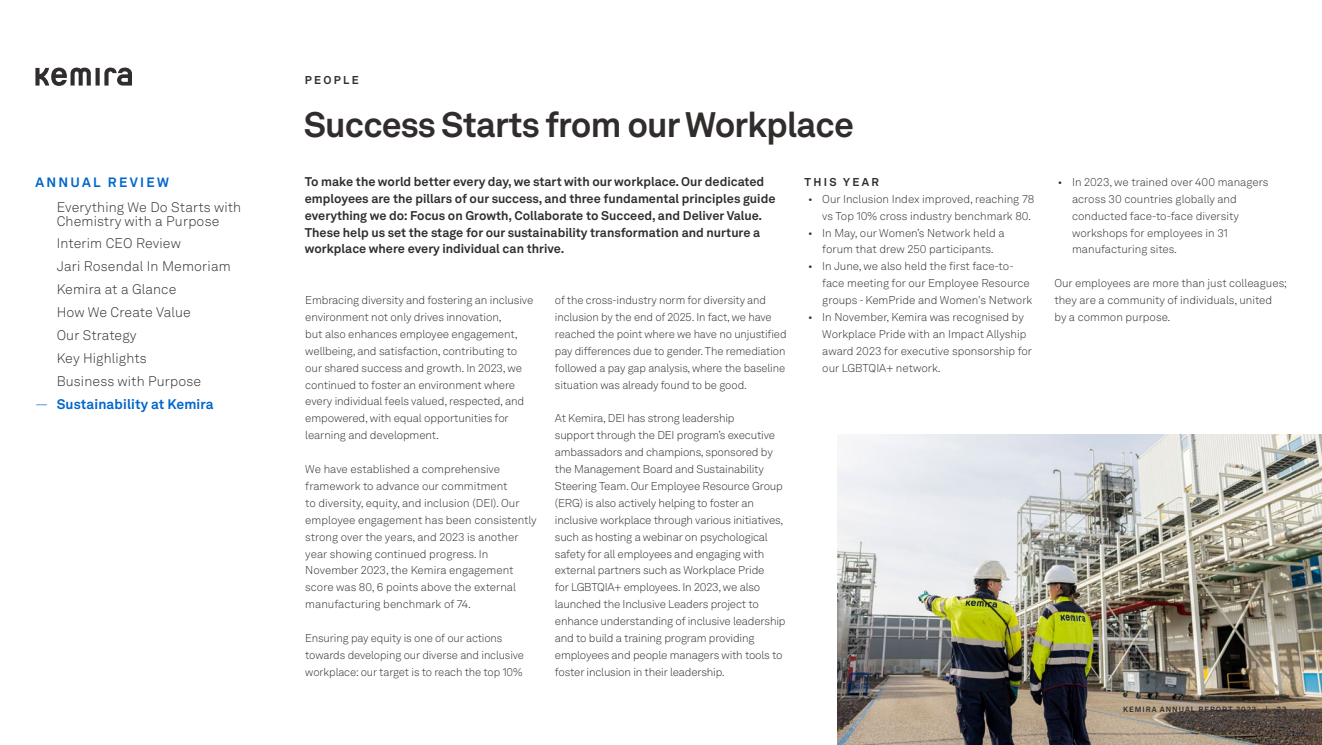
<style>
.page{position:relative;width:1322px;height:745px;background:#fff}
.page>*{position:absolute;margin:0;border:0;box-sizing:border-box;transform-origin:0 0}
.t1{font:700 35px "Akkurat LL";letter-spacing:-.025em;color:#322d2d}
.t2{font:300 13.75px/13.8px "Akkurat LL";letter-spacing:.01em;color:#322d2d}
.t3{font:700 13.75px "Akkurat LL";letter-spacing:.01em;color:#06c}
.t4{font:700 13.38px "Akkurat LL";letter-spacing:.17em;color:#06c}
.t5{font:700 12.5px/16.9px "Akkurat LL";color:#322d2d}
.t6{font:300 11.25px/16.9px "Akkurat LL";letter-spacing:-.01em;color:#322d2d}
.t7{font:700 11.25px "Akkurat LL";letter-spacing:.2em;color:#322d2d}
.t8{font:700 7.5px "Akkurat LL";letter-spacing:.13em;color:#322d2d}
.s1{font-weight:300}
</style>
<div class="page">
<img style="left:837px;top:434px;width:485px;height:310px">
<svg style="left:96px;top:68px;width:4px;height:17px"></svg>
<svg style="left:104px;top:67px;width:28px;height:18px"></svg>
<svg style="left:35px;top:67px;width:56px;height:19px"></svg>
<p class="t4" style="left:35px;top:172px;width:135px">ANNUAL REVIEW</p>
<p class="t2" style="left:57px;top:200px;width:186px">Everything We Do Starts with<br>Chemistry with a Purpose</p>
<p class="t2" style="left:57px;top:236px;width:126px">Interim CEO Review</p>
<p class="t2" style="left:57px;top:259px;width:175px">Jari Rosendal In Memoriam</p>
<p class="t2" style="left:57px;top:282px;width:121px">Kemira at a Glance</p>
<p class="t2" style="left:57px;top:305px;width:136px">How We Create Value</p>
<p class="t2" style="left:57px;top:328px;width:81px">Our Strategy</p>
<p class="t2" style="left:57px;top:350px;width:92px">Key Highlights</p>
<p class="t2" style="left:57px;top:373px;width:146px">Business with Purpose</p>
<p class="t3" style="left:35px;top:393px;width:180px"><span class="s1">—</span> Sustainability at Kemira</p>
<p class="t7" style="left:305px;top:72px;width:55px">PEOPLE</p>
<h1 class="t1" style="left:304px;top:98px;width:552px">Success Starts from our Workplace</h1>
<p class="t5" style="left:305px;top:172px;width:472px">To make the world better every day, we start with our workplace. Our dedicated employees are the pillars of our success, and three fundamental principles guide everything we do: Focus on Growth, Collaborate to Succeed, and Deliver Value.<br>These help us set the stage for our sustainability transformation and nurture a workplace where every individual can thrive.</p>
<p class="t6" style="left:305px;top:291px;width:229px">Embracing diversity and fostering an inclusive environment not only drives innovation,<br>but also enhances employee engagement, wellbeing, and satisfaction, contributing to our shared success and growth. In 2023, we continued to foster an environment where every individual feels valued, respected, and empowered, with equal opportunities for learning and development.</p>
<p class="t6" style="left:305px;top:460px;width:233px">We have established a comprehensive framework to advance our commitment<br>to diversity, equity, and inclusion (DEI). Our employee engagement has been consistently strong over the years, and 2023 is another year showing continued progress. In November 2023, the Kemira engagement score was 80, 6 points above the external manufacturing benchmark of 74.</p>
<p class="t6" style="left:305px;top:629px;width:220px">Ensuring pay equity is one of our actions towards developing our diverse and inclusive workplace: our target is to reach the top 10%</p>
<p class="t6" style="left:555px;top:291px;width:233px">of the cross-industry norm for diversity and inclusion by the end of 2025. In fact, we have reached the point where we have no unjustified pay differences due to gender. The remediation followed a pay gap analysis, where the baseline situation was already found to be good.</p>
<p class="t6" style="left:555px;top:409px;width:232px">At Kemira, DEI has strong leadership<br>support through the DEI program’s executive ambassadors and champions, sponsored by the Management Board and Sustainability Steering Team. Our Employee Resource Group (ERG) is also actively helping to foster an inclusive workplace through various initiatives, such as hosting a webinar on psychological safety for all employees and engaging with external partners such as Workplace Pride<br>for LGBTQIA+ employees. In 2023, we also launched the Inclusive Leaders project to enhance understanding of inclusive leadership and to build a training program providing employees and people managers with tools to foster inclusion in their leadership.</p>
<p class="t7" style="left:804px;top:173px;width:76px">THIS YEAR</p>
<p class="t6" style="left:808px;top:190px;width:228px;text-align:right">• Our Inclusion Index improved, reaching 78 vs Top 10% cross industry benchmark 80.</p>
<p class="t6" style="left:808px;top:224px;width:198px;text-align:center">• In May, our Women’s Network held a forum that drew 250 participants.</p>
<p class="t6" style="left:822px;top:257px;width:212px;text-indent:-14px">• In June, we also held the first face-to&shy;face meeting for our Employee Resource groups - KemPride and Women's Network</p>
<p class="t6" style="left:822px;top:308px;width:211px;text-indent:-14px">• In November, Kemira was recognised by Workplace Pride with an Impact Allyship award 2023 for executive sponsorship for our LGBTQIA+ network.</p>
<p class="t6" style="left:1072px;top:173px;width:198px;text-indent:-14px">• In 2023, we trained over 400 managers across 30 countries globally and conducted face-to-face diversity workshops for employees in 31 manufacturing sites.</p>
<p class="t6" style="left:1054px;top:274px;width:234px">Our employees are more than just colleagues; they are a community of individuals, united by a common purpose.</p>
<p class="t8" style="left:1123px;top:703px;width:165px">KEMIRA ANNUAL REPORT 2023 | 23</p>
</div>
